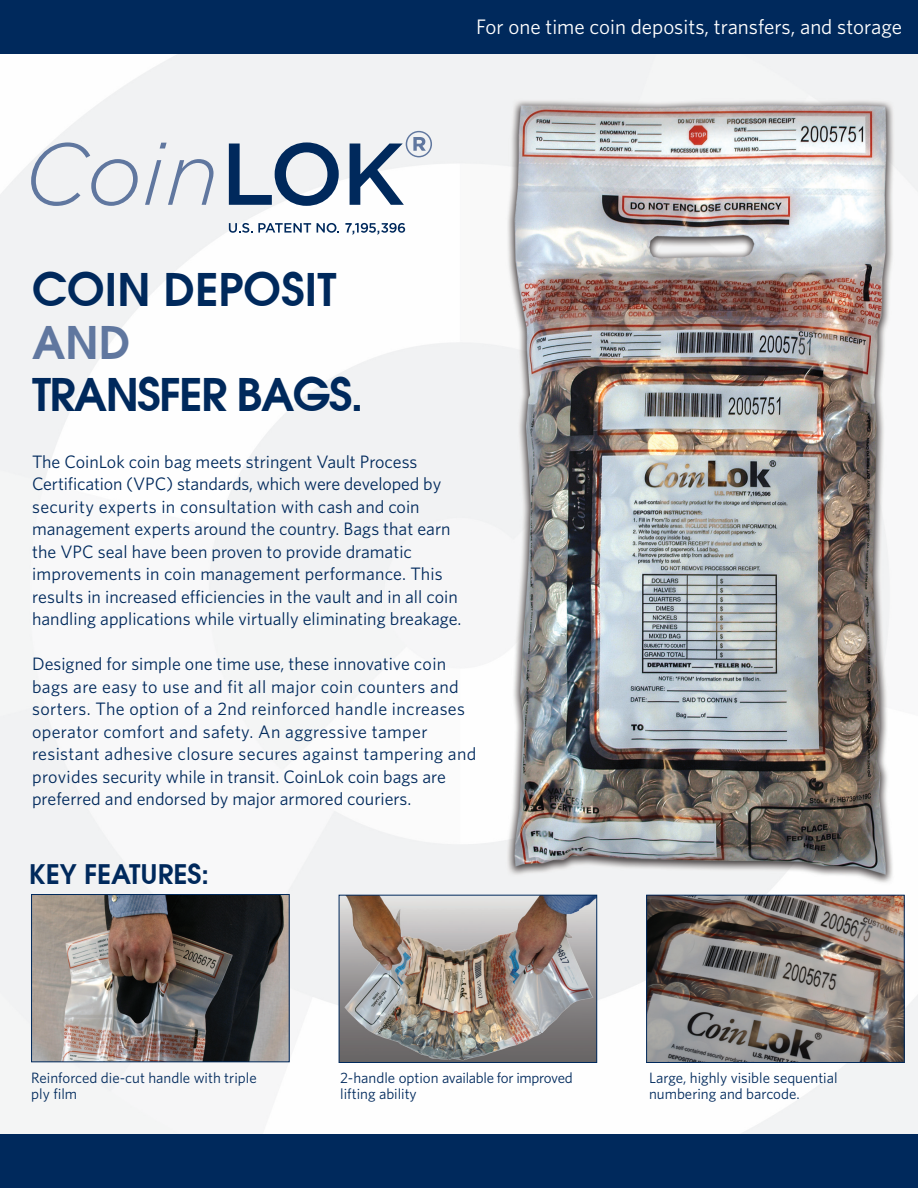
<style>
.page{position:relative;width:918px;height:1188px;background:#fff}
.page>*{position:absolute;margin:0;border:0;box-sizing:border-box;transform-origin:0 0}
.t1{font:600 45px "Avant Garde";letter-spacing:-.025em;color:#00295c}
.t2{font:600 45px "Avant Garde";color:#00295c}
.t3{font:600 45px "Avant Garde";color:#60779f}
.t4{font:600 27px "Avant Garde";color:#00295c}
.t5{font:21px "Whitney";color:#fff}
.t6{font:18px/22.5px "Whitney";color:#00295c}
.t7{font:15px/16.5px "Whitney";color:#00295c}
</style>
<div class="page">
<img style="left:0;top:54px;width:918px;height:1081px">
<div style="left:0;top:0;width:918px;height:54px;background:#00295c"></div>
<div style="left:0;top:1135px;width:918px;height:53px;background:#00295c"></div>
<img style="left:33px;top:896px;width:254px;height:164px">
<div style="left:31px;top:894px;width:258px;height:168px;border:1px solid #00295c"></div>
<img style="left:341px;top:897px;width:254px;height:164px">
<div style="left:339px;top:895px;width:258px;height:168px;border:1px solid #00295c"></div>
<img style="left:648px;top:897px;width:254px;height:164px">
<div style="left:646px;top:895px;width:258px;height:168px;border:1px solid #00295c"></div>
<svg style="left:31px;top:142px;width:107px;height:64px"></svg>
<svg style="left:145px;top:143px;width:69px;height:62px"></svg>
<svg style="left:229px;top:142px;width:110px;height:64px"></svg>
<svg style="left:350px;top:131px;width:82px;height:74px"></svg>
<svg style="left:229px;top:223px;width:82px;height:10px"></svg>
<svg style="left:317px;top:223px;width:22px;height:10px"></svg>
<svg style="left:345px;top:223px;width:60px;height:12px"></svg>
<h1 class="t2" style="left:32px;top:260px;width:306px">COIN DEPOSIT</h1>
<h1 class="t3" style="left:32px;top:313px;width:100px">AND</h1>
<h1 class="t1" style="left:32px;top:365px;width:333px">TRANSFER BAGS.</h1>
<p class="t5" style="left:476px;top:13px;width:427px">For one time coin deposits, transfers, and storage</p>
<p class="t6" style="left:32px;top:450px;width:431px">The CoinLok coin bag meets stringent Vault Process Certification (VPC) standards, which were developed by security experts in consultation with cash and coin management experts around the country. Bags that earn the VPC seal have been proven to provide dramatic improvements in coin management performance. This results in increased efficiencies in the vault and in all coin handling applications while virtually eliminating breakage.</p>
<p class="t6" style="left:32px;top:653px;width:446px">Designed for simple one time use, these innovative coin bags are easy to use and fit all major coin counters and sorters. The option of a 2nd reinforced handle increases operator comfort and safety. An aggressive tamper resistant adhesive closure secures against tampering and provides security while in transit. CoinLok coin bags are preferred and endorsed by major armored couriers.</p>
<h2 class="t4" style="left:29px;top:856px;width:70px">KEY FEAT</h2>
<h2 class="t4" style="left:141px;top:856px;width:70px">URES:</h2>
<p class="t7" style="left:31px;top:1069px;width:227px">Reinforced die-cut handle with triple ply film</p>
<p class="t7" style="left:340px;top:1069px;width:234px">2-handle option available for improved lifting ability</p>
<p class="t7" style="left:649px;top:1069px;width:190px">Large, highly visible sequential numbering and barcode.</p>
</div>
